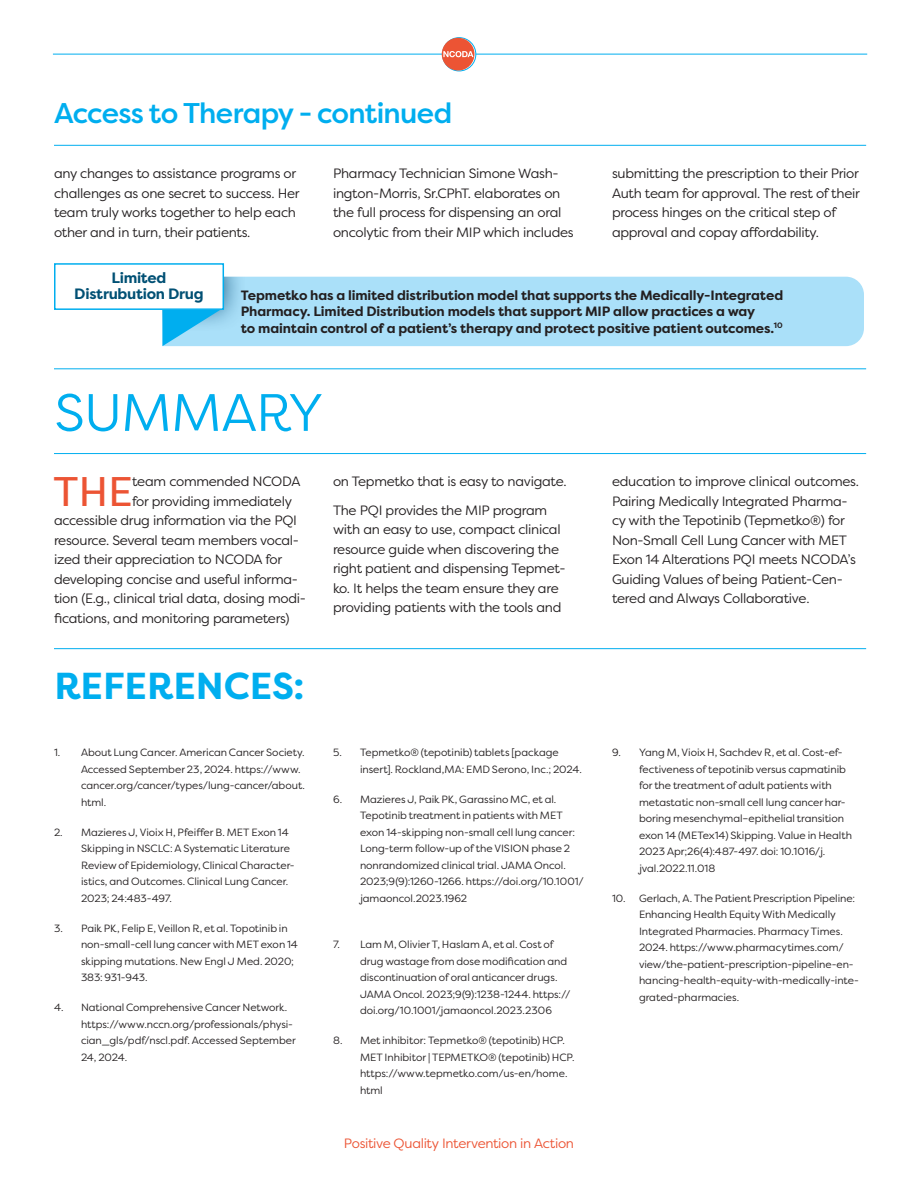
<style>
.page{position:relative;width:918px;height:1188px;background:#fff}
.page>*{position:absolute;margin:0;border:0;box-sizing:border-box;transform-origin:0 0}
.t1{font:52.5px "Filson Pro";letter-spacing:-.015em;color:#00aeef}
.Drop_Cap_-_Kate{font:41.4px "Filson Pro";color:#ec5434}
.t2{font:700 37.5px "Filson Pro";color:#00aeef}
.t3{font:500 28.5px "Filson Pro";letter-spacing:-.025em;color:#00aeef}
.t4{font:700 15px/16.5px "Filson Pro";letter-spacing:-.02em;color:#005074;text-align:center}
.Body_Copy_-_Kate{font:13.5px/19.5px "Filson Pro";letter-spacing:-.02em;color:#231f20}
.Drop_Cap_-_Kate-2{font:13.5px "Filson Pro";letter-spacing:-.02em;color:#231f20}
.t5{font:700 13.5px/16.5px "Filson Pro";letter-spacing:-.01em;color:#231f20}
.t6{font:13.5px "Filson Pro";letter-spacing:-.025em;color:#ec5434}
.t7{font:10.5px/16.5px "Filson Pro";letter-spacing:-.005em;color:#231f20}
</style>
<div class="page">
<hr style="left:53px;top:54px;width:814px;height:1px;background:#00aeef">
<svg style="left:442px;top:38px;width:34px;height:33px"></svg>
<div style="left:442px;top:37px;width:34px;height:34px;border:1px solid #00aeef;border-radius:50%"></div>
<div style="left:442px;top:38px;width:32px;height:33px;background:#ec5434;border-radius:50%"></div>
<svg style="left:443px;top:51px;width:31px;height:6px"></svg>
<hr style="left:54px;top:145px;width:812px;height:1px;background:#00aeef">
<hr style="left:54px;top:453px;width:812px;height:1px;background:#00aeef">
<hr style="left:54px;top:369px;width:812px;height:1px;background:#00aeef">
<hr style="left:54px;top:648px;width:812px;height:1px;background:#00aeef">
<div style="left:223px;top:277px;width:641px;height:69px;background:#aae0f9"></div>
<div style="left:162px;top:277px;width:84px;height:56px;background:#005074;opacity:.86"></div>
<svg style="left:162px;top:310px;width:61px;height:36px"></svg>
<div style="left:55px;top:264px;width:168px;height:45px;background:#fff"></div>
<div style="left:54px;top:263px;width:170px;height:47px;border:2px solid #00aeef"></div>
<p class="t3" style="left:54px;top:93px;width:400px">Access to Therapy - continued</p>
<p class="Body_Copy_-_Kate" style="left:54px;top:163px;width:247px">any changes to assistance programs or challenges as one secret to success. Her team truly works together to help each other and in turn, their patients.</p>
<p class="Body_Copy_-_Kate" style="left:333px;top:163px;width:242px">Pharmacy Technician Simone Wash&shy;ington-Morris, Sr.CPhT. elaborates on the full process for dispensing an oral oncolytic from their MIP which includes</p>
<p class="Body_Copy_-_Kate" style="left:612px;top:163px;width:249px">submitting the prescription to their Prior Auth team for approval. The rest of their process hinges on the critical step of approval and copay affordability.</p>
<p class="t4" style="left:74px;top:269px;width:131px">Limited<br>Distrubution Drug</p>
<p class="t5" style="left:241px;top:287px;width:544px">Tepmetko has a limited distribution model that supports the Medically-Integrated<br>Pharmacy. Limited Distribution models that support MIP allow practices a way<br>to maintain control of a patient’s therapy and protect positive patient outcomes.<sup>10</sup></p>
<p class="t1" style="left:55px;top:378px;width:270px">SUMMARY</p>
<p class="Drop_Cap_-_Kate" style="left:54px;top:464px;width:80px">THE</p>
<p class="Drop_Cap_-_Kate-2" style="left:132px;top:473px;width:170px">team commended NCODA</p>
<p class="Drop_Cap_-_Kate-2" style="left:132px;top:492px;width:161px">for providing immediately</p>
<p class="Drop_Cap_-_Kate-2" style="left:54px;top:512px;width:245px">accessible drug information via the PQI</p>
<p class="Drop_Cap_-_Kate-2" style="left:54px;top:531px;width:247px">resource. Several team members vocal-</p>
<p class="Drop_Cap_-_Kate-2" style="left:54px;top:551px;width:230px">ized their appreciation to NCODA for</p>
<p class="Drop_Cap_-_Kate-2" style="left:54px;top:570px;width:246px">developing concise and useful informa-</p>
<p class="Drop_Cap_-_Kate-2" style="left:54px;top:590px;width:254px">tion (E.g., clinical trial data, dosing modi-</p>
<p class="Drop_Cap_-_Kate-2" style="left:54px;top:609px;width:237px">fications, and monitoring parameters)</p>
<p class="Drop_Cap_-_Kate-2" style="left:333px;top:473px;width:235px">on Tepmetko that is easy to navigate.</p>
<p class="Body_Copy_-_Kate" style="left:333px;top:500px;width:234px">The PQI provides the MIP program with an easy to use, compact clinical resource guide when discovering the right patient and dispensing Tepmet&shy;ko. It helps the team ensure they are providing patients with the tools and</p>
<p class="t2" style="left:54px;top:663px;width:252px">REFERENCES:</p>
<p class="t7" style="left:81px;top:744px;width:226px;text-indent:-27px">1. About Lung Cancer. American Cancer Society.<br>Accessed September 23, 2024. https://www. cancer.org/cancer/types/lung-cancer/about. html.</p>
<p class="t7" style="left:81px;top:824px;width:215px;text-indent:-27px">2. Mazieres J, Vioix H, Pfeiffer B. MET Exon 14<br>Skipping in NSCLC: A Systematic Literature Review of Epidemiology, Clinical Character&shy;istics, and Outcomes. Clinical Lung Cancer.<br>2023; 24:483-497.</p>
<p class="t7" style="left:81px;top:920px;width:219px;text-indent:-27px">3. Paik PK, Felip E, Veillon R, et al. Topotinib in non-small-cell lung cancer with MET exon 14 skipping mutations. New Engl J Med. 2020; 383: 931-943.</p>
<p class="t7" style="left:81px;top:999px;width:216px;text-indent:-27px">4. National Comprehensive Cancer Network. https://www.nccn.org/professionals/physi&shy;cian_gls/pdf/nscl.pdf. Accessed September 24, 2024.</p>
<p class="t7" style="left:360px;top:744px;width:223px;text-indent:-27px">5. Tepmetko® (tepotinib) tablets [package insert]. Rockland,MA: EMD Serono, Inc.; 2024.</p>
<p class="t7" style="left:360px;top:791px;width:225px;text-indent:-27px">6. Mazieres J, Paik PK, Garassino MC, et al.<br>Tepotinib treatment in patients with MET exon 14-skipping non-small cell lung cancer:<br>Long-term follow-up of the VISION phase 2 nonrandomized clinical trial. JAMA Oncol.<br>2023;9(9):1260-1266. https://doi.org/10.1001/ jamaoncol.2023.1962</p>
<p class="t7" style="left:360px;top:936px;width:212px;text-indent:-27px">7. Lam M, Olivier T, Haslam A, et al. Cost of drug wastage from dose modification and discontinuation of oral anticancer drugs.<br>JAMA Oncol. 2023;9(9):1238-1244. https:// doi.org/10.1001/jamaoncol.2023.2306</p>
<p class="t7" style="left:360px;top:1032px;width:216px;text-indent:-27px">8. Met inhibitor: Tepmetko® (tepotinib) HCP.<br>MET Inhibitor | TEPMETKO® (tepotinib) HCP. https://www.tepmetko.com/us-en/home. html</p>
<p class="t6" style="left:344px;top:1134px;width:232px">Positive Quality Intervention in Action</p>
<p class="Body_Copy_-_Kate" style="left:612px;top:472px;width:248px">education to improve clinical outcomes.<br>Pairing Medically Integrated Pharma&shy;cy with the Tepotinib (Tepmetko®) for Non-Small Cell Lung Cancer with MET Exon 14 Alterations PQI meets NCODA’s Guiding Values of being Patient-Cen&shy;tered and Always Collaborative.</p>
<p class="t7" style="left:639px;top:744px;width:215px;text-indent:-27px">9. Yang M, Vioix H, Sachdev R, et al. Cost-ef&shy;fectiveness of tepotinib versus capmatinib for the treatment of adult patients with metastatic non-small cell lung cancer har&shy;boring mesenchymal–epithelial transition exon 14 (METex14) Skipping. Value in Health 2023 Apr;26(4):487-497. doi: 10.1016/j. jval.2022.11.018</p>
<p class="t7" style="left:639px;top:890px;width:221px;text-indent:-27px">10. Gerlach, A. The Patient Prescription Pipeline:<br>Enhancing Health Equity With Medically Integrated Pharmacies. Pharmacy Times.<br>2024. https://www.pharmacytimes.com/ view/the-patient-prescription-pipeline-en&shy;hancing-health-equity-with-medically-inte&shy;grated-pharmacies.</p>
</div>
